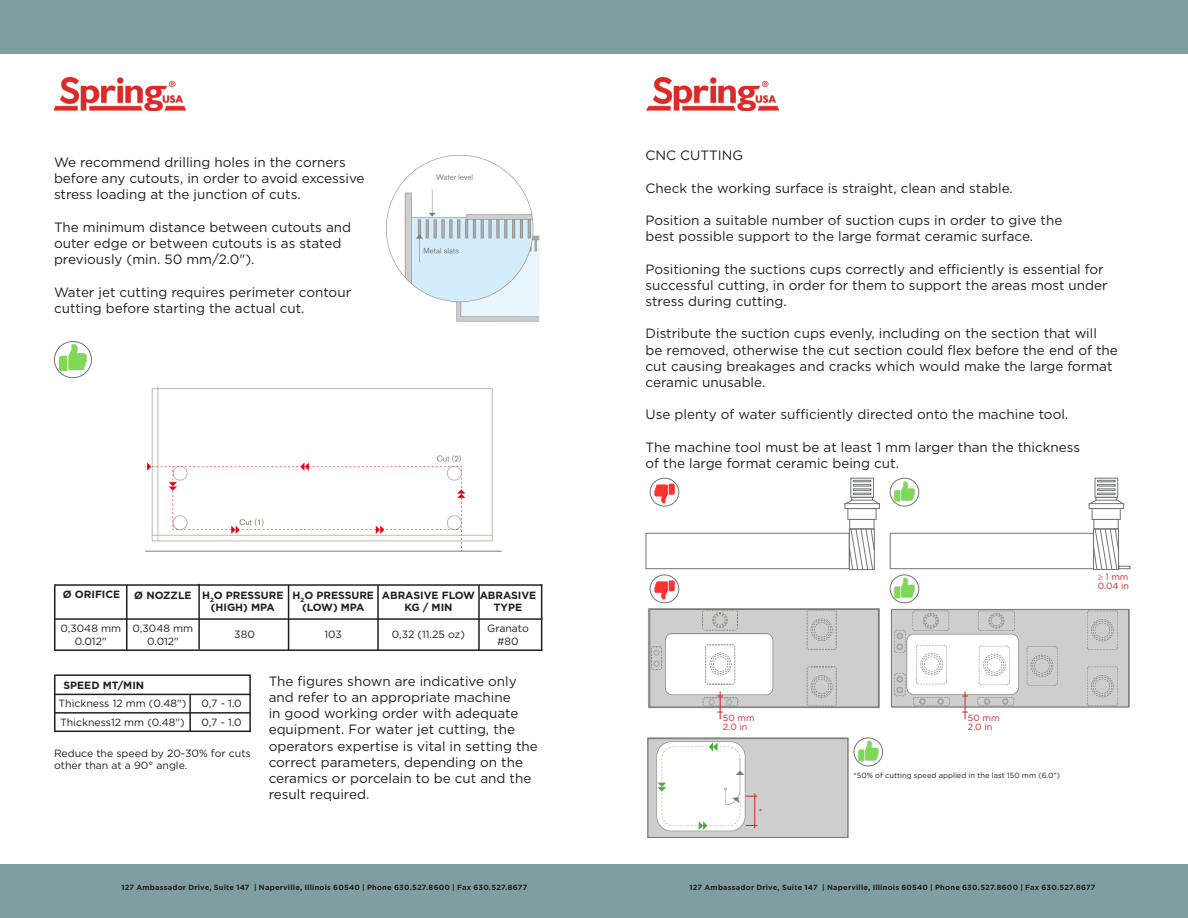
<style>
.page{position:relative;width:1188px;height:918px;background:#fff}
.page>*{position:absolute;margin:0;border:0;box-sizing:border-box;transform-origin:0 0}
.t1{font:13.5px/16.2px "Gotham";color:#231f20}
.t2{font:10.5px/12.6px "Gotham";color:#231f20}
.t3{font:700 10.5px "Gotham";color:#231f20}
.t4{font:9px "Gotham";color:#d1232a}
.t5{font:700 7.5px "Gotham";letter-spacing:.025em;color:#231f20}
.t6{font:7.5px "Gotham";color:#231f20}
</style>
<div class="page">
<div style="left:0;top:0;width:1188px;height:54px;background:#7e9ea2"></div>
<div style="left:0;top:864px;width:1188px;height:54px;background:#7e9ea2"></div>
<img style="left:54px;top:78px;width:132px;height:32px">
<img style="left:647px;top:78px;width:131px;height:32px">
<img style="left:386px;top:154px;width:154px;height:168px">
<div style="left:54px;top:341px;width:38px;height:37px;border:1px solid #727477;border-radius:50%"></div>
<img style="left:59px;top:344px;width:28px;height:27px">
<img style="left:145px;top:386px;width:357px;height:166px">
<hr style="left:54px;top:676px;width:2px;height:56px;background:#231f20">
<hr style="left:189px;top:695px;width:2px;height:37px;background:#231f20">
<hr style="left:249px;top:676px;width:2px;height:56px;background:#231f20">
<hr style="left:126px;top:585px;width:2px;height:66px;background:#231f20">
<hr style="left:198px;top:584px;width:2px;height:65px;background:#231f20">
<hr style="left:288px;top:585px;width:1px;height:66px;background:#231f20">
<hr style="left:377px;top:585px;width:2px;height:66px;background:#231f20">
<hr style="left:478px;top:585px;width:2px;height:66px;background:#231f20">
<hr style="left:54px;top:585px;width:2px;height:65px;background:#231f20">
<hr style="left:541px;top:584px;width:1px;height:67px;background:#231f20">
<hr style="left:54px;top:618px;width:488px;height:2px;background:#231f20">
<hr style="left:54px;top:649px;width:488px;height:2px;background:#231f20">
<hr style="left:54px;top:584px;width:488px;height:2px;background:#231f20">
<hr style="left:54px;top:674px;width:197px;height:2px;background:#231f20">
<hr style="left:54px;top:694px;width:197px;height:1px;background:#231f20">
<hr style="left:54px;top:731px;width:197px;height:1px;background:#231f20">
<hr style="left:54px;top:712px;width:197px;height:2px;background:#231f20">
<img style="left:653px;top:482px;width:23px;height:23px">
<div style="left:650px;top:478px;width:29px;height:29px;border:1px solid #727477;border-radius:50%"></div>
<img style="left:892px;top:479px;width:25px;height:24px">
<img style="left:856px;top:739px;width:24px;height:24px">
<div style="left:646px;top:533px;width:204px;height:36px;border:1px solid #727477"></div>
<div style="left:848px;top:508px;width:28px;height:12px;border:1px solid #727477"></div>
<div style="left:845px;top:503px;width:35px;height:6px;border:1px solid #727477"></div>
<div style="left:850px;top:478px;width:24px;height:20px;border:1px solid #727477"></div>
<svg style="left:844px;top:480px;width:36px;height:25px"></svg>
<svg style="left:848px;top:528px;width:27px;height:42px"></svg>
<div style="left:890px;top:533px;width:204px;height:36px;border:1px solid #727477"></div>
<div style="left:1092px;top:508px;width:29px;height:12px;border:1px solid #727477"></div>
<div style="left:1089px;top:503px;width:35px;height:6px;border:1px solid #727477"></div>
<div style="left:1095px;top:478px;width:23px;height:20px;border:1px solid #727477"></div>
<svg style="left:1088px;top:480px;width:37px;height:25px"></svg>
<svg style="left:1093px;top:528px;width:37px;height:42px"></svg>
<div style="left:890px;top:478px;width:29px;height:29px;border:1px solid #727477;border-radius:50%"></div>
<div style="left:854px;top:738px;width:29px;height:28px;border:1px solid #727477;border-radius:50%"></div>
<img style="left:653px;top:578px;width:23px;height:24px">
<div style="left:650px;top:575px;width:29px;height:28px;border:1px solid #727477;border-radius:50%"></div>
<img style="left:892px;top:576px;width:25px;height:24px">
<img style="left:648px;top:609px;width:232px;height:100px">
<img style="left:890px;top:609px;width:240px;height:99px">
<div style="left:650px;top:609px;width:229px;height:98px;border:1px solid #747576"></div>
<div style="left:891px;top:609px;width:238px;height:98px;border:1px solid #747576"></div>
<svg style="left:717px;top:692px;width:6px;height:27px"></svg>
<svg style="left:962px;top:692px;width:6px;height:27px"></svg>
<div style="left:890px;top:575px;width:29px;height:28px;border:1px solid #727477;border-radius:50%"></div>
<img style="left:647px;top:738px;width:202px;height:100px">
<div style="left:648px;top:738px;width:200px;height:100px;border:1px solid #747576"></div>
<hr style="left:754px;top:793px;width:1px;height:35px;background:#d1232a">
<p class="t1" style="left:54px;top:154px;width:312px">We recommend drilling holes in the corners before any cutouts, in order to avoid excessive stress loading at the junction of cuts.</p>
<p class="t1" style="left:54px;top:219px;width:299px">The minimum distance between cutouts and outer edge or between cutouts is as stated previously (min. 50 mm/2.0").</p>
<p class="t1" style="left:54px;top:284px;width:299px">Water jet cutting requires perimeter contour cutting before starting the actual cut.</p>
<p class="t3" style="left:63px;top:587px;width:59px">Ø ORIFICE</p>
<p class="t2" style="left:60px;top:622px;width:62px">0,3048 mm</p>
<p class="t2" style="left:75px;top:635px;width:33px">0.012"</p>
<p class="t3" style="left:134px;top:588px;width:59px">Ø NOZZLE</p>
<p class="t2" style="left:133px;top:622px;width:62px">0,3048 mm</p>
<p class="t2" style="left:147px;top:635px;width:33px">0.012"</p>
<p class="t3" style="left:202px;top:588px;width:83px">H<sub>2</sub>O PRESSURE</p>
<p class="t3" style="left:211px;top:600px;width:65px">(HIGH) MPA</p>
<p class="t2" style="left:234px;top:628px;width:22px">380</p>
<p class="t3" style="left:293px;top:588px;width:83px">H<sub>2</sub>O PRESSURE</p>
<p class="t3" style="left:302px;top:600px;width:64px">(LOW) MPA</p>
<p class="t3" style="left:382px;top:588px;width:156px">ABRASIVE FLOW ABRASIVE</p>
<p class="t3" style="left:404px;top:600px;width:50px">KG / MIN</p>
<p class="t3" style="left:494px;top:600px;width:30px">TYPE</p>
<p class="t2" style="left:324px;top:628px;width:19px">103</p>
<p class="t2" style="left:392px;top:628px;width:75px">0,32 (11.25 oz)</p>
<p class="t2" style="left:487px;top:622px;width:43px">Granato</p>
<p class="t2" style="left:497px;top:635px;width:23px">#80</p>
<p class="t3" style="left:64px;top:678px;width:82px">SPEED MT/MIN</p>
<p class="t2" style="left:59px;top:697px;width:129px">Thickness 12 mm (0.48")</p>
<p class="t2" style="left:60px;top:716px;width:126px">Thickness12 mm (0.48")</p>
<p class="t2" style="left:202px;top:697px;width:42px">0,7 - 1.0</p>
<p class="t2" style="left:202px;top:716px;width:42px">0,7 - 1.0</p>
<p class="t2" style="left:54px;top:746px;width:198px">Reduce the speed by 20-30% for cuts other than at a 90° angle.</p>
<p class="t1" style="left:269px;top:673px;width:271px">The figures shown are indicative only and refer to an appropriate machine<br>in good working order with adequate equipment. For water jet cutting, the operators expertise is vital in setting the correct parameters, depending on the ceramics or porcelain to be cut and the result required.</p>
<p class="t1" style="left:646px;top:147px;width:99px">CNC CUTTING</p>
<p class="t1" style="left:646px;top:180px;width:369px">Check the working surface is straight, clean and stable.</p>
<p class="t1" style="left:646px;top:212px;width:418px">Position a suitable number of suction cups in order to give the</p>
<p class="t1" style="left:646px;top:228px;width:389px">best possible support to the large format ceramic surface.</p>
<p class="t1" style="left:646px;top:261px;width:464px">Positioning the suctions cups correctly and efficiently is essential for successful cutting, in order for them to support the areas most under stress during cutting.</p>
<p class="t1" style="left:646px;top:325px;width:474px">Distribute the suction cups evenly, including on the section that will<br>be removed, otherwise the cut section could flex before the end of the cut causing breakages and cracks which would make the large format ceramic unusable.</p>
<p class="t1" style="left:646px;top:406px;width:424px">Use plenty of water sufficiently directed onto the machine tool.</p>
<p class="t1" style="left:646px;top:439px;width:436px">The machine tool must be at least 1 mm larger than the thickness</p>
<p class="t1" style="left:646px;top:455px;width:255px">of the large format ceramic being cut.</p>
<p class="t4" style="left:723px;top:713px;width:33px">50 mm</p>
<p class="t4" style="left:723px;top:722px;width:26px">2.0 in</p>
<p class="t4" style="left:759px;top:807px;width:5px">*</p>
<p class="t4" style="left:1098px;top:572px;width:32px">≥ 1 mm</p>
<p class="t4" style="left:1098px;top:581px;width:33px">0.04 in</p>
<p class="t4" style="left:968px;top:713px;width:33px">50 mm</p>
<p class="t4" style="left:968px;top:722px;width:26px">2.0 in</p>
<p class="t6" style="left:854px;top:771px;width:208px">*50% of cutting speed applied in the last 150 mm (6.0")</p>
<p class="t5" style="left:121px;top:882px;width:408px">127 Ambassador Drive, Suite 147 | Naperville, Illinois 60540 | Phone 630.527.8600 | Fax 630.527.8677</p>
<p class="t5" style="left:689px;top:882px;width:408px">127 Ambassador Drive, Suite 147 | Naperville, Illinois 60540 | Phone 630.527.8600 | Fax 630.527.8677</p>
</div>
